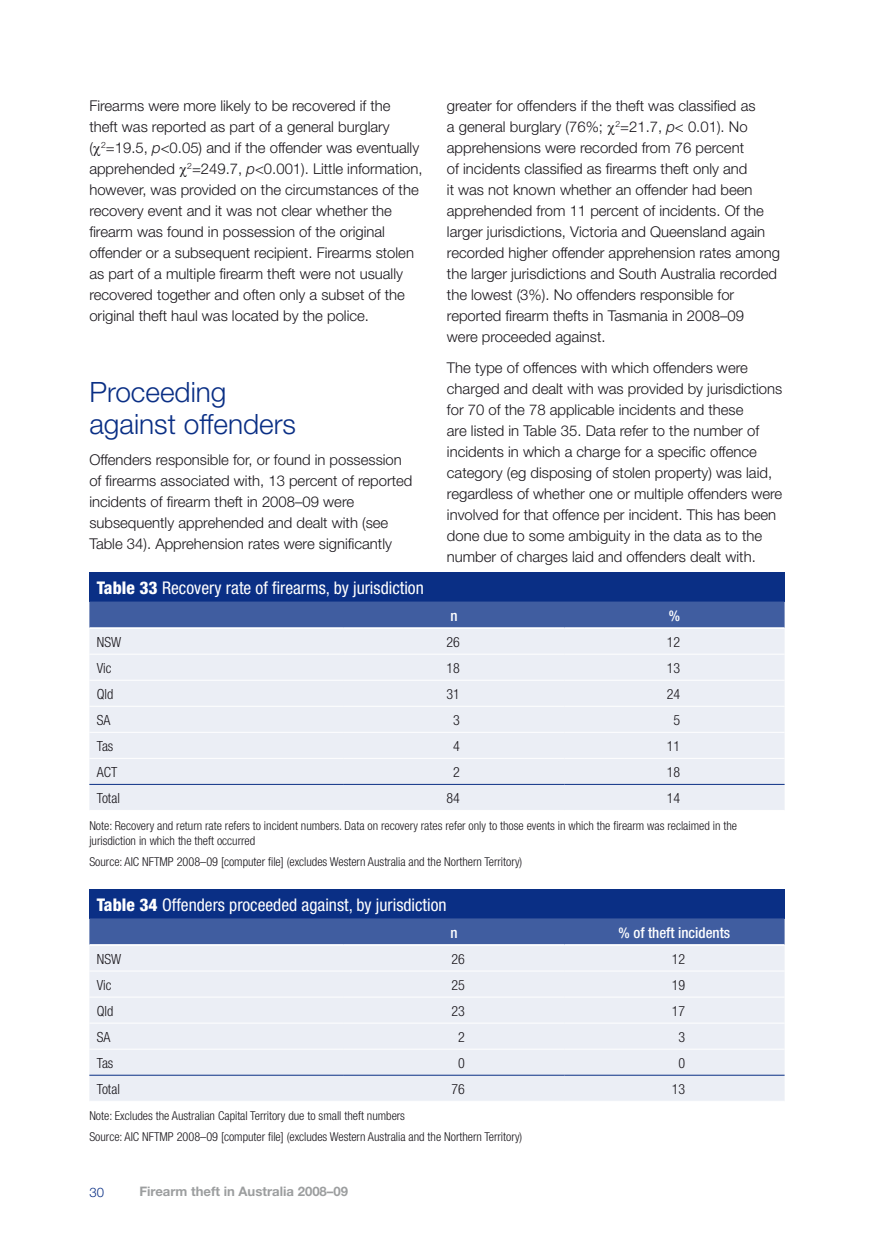
<style>
.page{position:relative;width:874px;height:1241px;background:#fff}
.page>*{position:absolute;margin:0;border:0;box-sizing:border-box;transform-origin:0 0}
.t1{font:300 28px/31.5px "Helvetica Neue LT";color:#0a2f85}
.t2{font:condensed 17.5px "Helvetica Neue LT";color:#fff}
.t3{font:300 14.88px/21px "Helvetica Neue LT";color:#1a171c}
.t4{font:500 condensed 14.88px "Helvetica Neue LT";color:#fff}
.t5{font:300 condensed 14px "Helvetica Neue LT";color:#1a171c}
.t6{font:700 13.12px "Helvetica Neue LT";color:#9c9e9f}
.t7{font:300 13.12px "Helvetica Neue LT";color:#0a2f85}
.t8{font:300 condensed 12.25px/15.8px "Helvetica Neue LT";color:#1a171c}
.s1{font-style:italic}
.s2{font-weight:800}
</style>
<div class="page">
<div style="left:89px;top:572px;width:695px;height:29px;background:#0a2f85"></div>
<div style="left:89px;top:601px;width:695px;height:26px;background:#405da0"></div>
<div style="left:89px;top:629px;width:695px;height:180px;background:#ebeef5"></div>
<hr style="left:89px;top:653px;width:255px;height:1px;background:#fff">
<hr style="left:344px;top:653px;width:220px;height:1px;background:#fff">
<hr style="left:564px;top:653px;width:220px;height:1px;background:#fff">
<hr style="left:89px;top:679px;width:255px;height:1px;background:#fff">
<hr style="left:344px;top:679px;width:220px;height:1px;background:#fff">
<hr style="left:564px;top:679px;width:220px;height:1px;background:#fff">
<hr style="left:89px;top:705px;width:255px;height:1px;background:#fff">
<hr style="left:344px;top:705px;width:220px;height:1px;background:#fff">
<hr style="left:564px;top:705px;width:220px;height:1px;background:#fff">
<hr style="left:89px;top:731px;width:255px;height:1px;background:#fff">
<hr style="left:344px;top:731px;width:220px;height:1px;background:#fff">
<hr style="left:564px;top:731px;width:220px;height:1px;background:#fff">
<hr style="left:89px;top:757px;width:255px;height:1px;background:#fff">
<hr style="left:344px;top:757px;width:220px;height:1px;background:#fff">
<hr style="left:564px;top:757px;width:220px;height:1px;background:#fff">
<hr style="left:89px;top:783px;width:255px;height:1px;background:#0a2f85">
<hr style="left:344px;top:783px;width:220px;height:1px;background:#0a2f85">
<hr style="left:564px;top:783px;width:220px;height:1px;background:#0a2f85">
<div style="left:89px;top:889px;width:695px;height:29px;background:#0a2f85"></div>
<div style="left:89px;top:918px;width:695px;height:25px;background:#405da0"></div>
<div style="left:89px;top:946px;width:695px;height:154px;background:#ebeef5"></div>
<hr style="left:89px;top:970px;width:255px;height:1px;background:#fff">
<hr style="left:344px;top:970px;width:220px;height:1px;background:#fff">
<hr style="left:564px;top:970px;width:220px;height:1px;background:#fff">
<hr style="left:89px;top:996px;width:255px;height:1px;background:#fff">
<hr style="left:344px;top:996px;width:220px;height:1px;background:#fff">
<hr style="left:564px;top:996px;width:220px;height:1px;background:#fff">
<hr style="left:89px;top:1022px;width:255px;height:1px;background:#fff">
<hr style="left:344px;top:1022px;width:220px;height:1px;background:#fff">
<hr style="left:564px;top:1022px;width:220px;height:1px;background:#fff">
<hr style="left:89px;top:1048px;width:255px;height:1px;background:#fff">
<hr style="left:344px;top:1048px;width:220px;height:1px;background:#fff">
<hr style="left:564px;top:1048px;width:220px;height:1px;background:#fff">
<hr style="left:89px;top:1074px;width:255px;height:1px;background:#0a2f85">
<hr style="left:344px;top:1074px;width:220px;height:1px;background:#0a2f85">
<hr style="left:564px;top:1074px;width:220px;height:1px;background:#0a2f85">
<p class="t3" style="left:89px;top:95px;width:334px">Firearms were more likely to be recovered if the theft was reported as part of a general burglary<br>( <sup>2</sup>=19.5, <span class="s1">p</span>&lt;0.05) and if the offender was eventually apprehended <sup>2</sup>=249.7, <span class="s1">p</span>&lt;0.001). Little information, however, was provided on the circumstances of the recovery event and it was not clear whether the firearm was found in possession of the original offender or a subsequent recipient. Firearms stolen as part of a multiple firearm theft were not usually recovered together and often only a subset of the original theft haul was located by the police.</p>
<h1 class="t1" style="left:89px;top:376px;width:208px">Proceeding against offenders</h1>
<p class="t3" style="left:89px;top:448px;width:324px">Offenders responsible for, or found in possession of firearms associated with, 13 percent of reported incidents of firearm theft in 2008–09 were subsequently apprehended and dealt with (see Table 34). Apprehension rates were significantly</p>
<p class="t2" style="left:97px;top:577px;width:328px"><span class="s2">Table 33</span> Recovery rate of firearms, by jurisdiction</p>
<p class="t3" style="left:446px;top:95px;width:334px">greater for offenders if the theft was classified as<br>a general burglary (76%; <sup>2</sup>=21.7, <span class="s1">p</span>&lt; 0.01). No apprehensions were recorded from 76 percent<br>of incidents classified as firearms theft only and<br>it was not known whether an offender had been apprehended from 11 percent of incidents. Of the larger jurisdictions, Victoria and Queensland again recorded higher offender apprehension rates among the larger jurisdictions and South Australia recorded the lowest (3%). No offenders responsible for reported firearm thefts in Tasmania in 2008–09<br>were proceeded against.</p>
<p class="t3" style="left:446px;top:357px;width:337px">The type of offences with which offenders were charged and dealt with was provided by jurisdictions for 70 of the 78 applicable incidents and these<br>are listed in Table 35. Data refer to the number of incidents in which a charge for a specific offence category (eg disposing of stolen property) was laid, regardless of whether one or multiple offenders were involved for that offence per incident. This has been done due to some ambiguity in the data as to the number of charges laid and offenders dealt with.</p>
<p class="t4" style="left:450px;top:606px;width:9px">n</p>
<p class="t4" style="left:668px;top:606px;width:13px">%</p>
<p class="t5" style="left:97px;top:633px;width:26px">NSW</p>
<p class="t5" style="left:446px;top:633px;width:15px">26</p>
<p class="t5" style="left:666px;top:633px;width:15px">12</p>
<p class="t5" style="left:97px;top:659px;width:16px">Vic</p>
<p class="t5" style="left:446px;top:659px;width:15px">18</p>
<p class="t5" style="left:666px;top:659px;width:15px">13</p>
<p class="t5" style="left:97px;top:685px;width:18px">Qld</p>
<p class="t5" style="left:446px;top:685px;width:15px">31</p>
<p class="t5" style="left:666px;top:685px;width:15px">24</p>
<p class="t5" style="left:97px;top:711px;width:15px">SA</p>
<p class="t5" style="left:453px;top:711px;width:8px">3</p>
<p class="t5" style="left:673px;top:711px;width:8px">5</p>
<p class="t5" style="left:97px;top:737px;width:18px">Tas</p>
<p class="t5" style="left:453px;top:737px;width:8px">4</p>
<p class="t5" style="left:666px;top:737px;width:15px">11</p>
<p class="t5" style="left:97px;top:763px;width:22px">ACT</p>
<p class="t5" style="left:453px;top:763px;width:8px">2</p>
<p class="t5" style="left:666px;top:763px;width:15px">18</p>
<p class="t5" style="left:97px;top:789px;width:25px">Total</p>
<p class="t5" style="left:446px;top:789px;width:15px">84</p>
<p class="t5" style="left:666px;top:789px;width:15px">14</p>
<p class="t8" style="left:89px;top:817px;width:649px">Note: Recovery and return rate refers to incident numbers. Data on recovery rates refer only to those events in which the firearm was reclaimed in the jurisdiction in which the theft occurred</p>
<p class="t8" style="left:89px;top:853px;width:434px">Source: AIC NFTMP 2008–09 [computer file] (excludes Western Australia and the Northern Territory)</p>
<p class="t2" style="left:97px;top:894px;width:351px"><span class="s2">Table 34</span> Offenders proceeded against, by jurisdiction</p>
<p class="t4" style="left:450px;top:923px;width:9px">n</p>
<p class="t4" style="left:618px;top:923px;width:113px">% of theft incidents</p>
<p class="t5" style="left:97px;top:950px;width:26px">NSW</p>
<p class="t5" style="left:451px;top:950px;width:15px">26</p>
<p class="t5" style="left:671px;top:950px;width:15px">12</p>
<p class="t5" style="left:97px;top:976px;width:16px">Vic</p>
<p class="t5" style="left:451px;top:976px;width:15px">25</p>
<p class="t5" style="left:671px;top:976px;width:15px">19</p>
<p class="t5" style="left:97px;top:1002px;width:18px">Qld</p>
<p class="t5" style="left:451px;top:1002px;width:15px">23</p>
<p class="t5" style="left:671px;top:1002px;width:15px">17</p>
<p class="t5" style="left:97px;top:1028px;width:15px">SA</p>
<p class="t5" style="left:458px;top:1028px;width:8px">2</p>
<p class="t5" style="left:678px;top:1028px;width:8px">3</p>
<p class="t5" style="left:97px;top:1054px;width:18px">Tas</p>
<p class="t5" style="left:458px;top:1054px;width:8px">0</p>
<p class="t5" style="left:678px;top:1054px;width:8px">0</p>
<p class="t5" style="left:97px;top:1080px;width:25px">Total</p>
<p class="t5" style="left:451px;top:1080px;width:15px">76</p>
<p class="t5" style="left:671px;top:1080px;width:15px">13</p>
<p class="t8" style="left:89px;top:1105px;width:434px;line-height:20.7px">Note: Excludes the Australian Capital Territory due to small theft numbers<br>Source: AIC NFTMP 2008–09 [computer file] (excludes Western Australia and the Northern Territory)</p>
<p class="t7" style="left:89px;top:1183px;width:16px">30</p>
<p class="t6" style="left:139px;top:1183px;width:210px">Firearm theft in Australia 2008–09</p>
</div>
